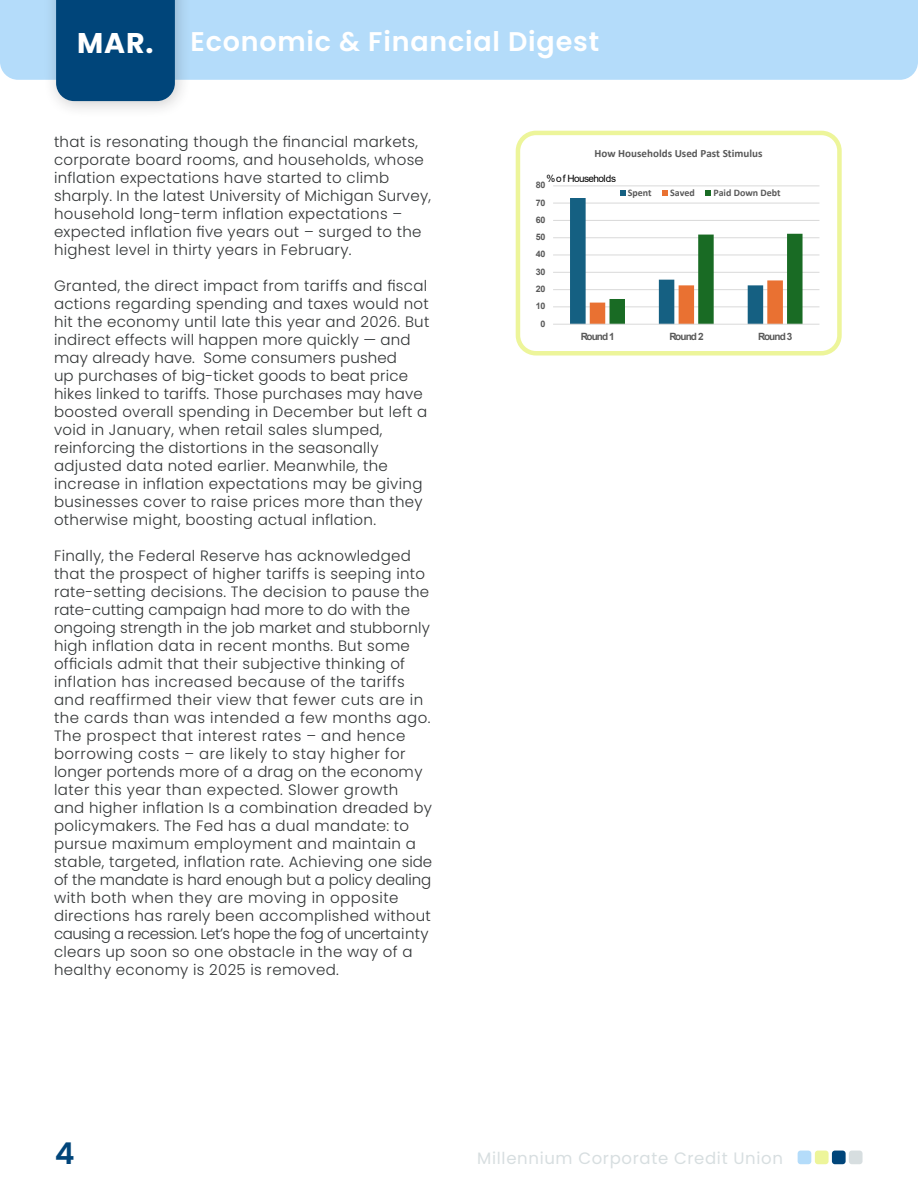
<style>
.page{position:relative;width:918px;height:1188px;background:#fff}
.page>*{position:absolute;margin:0;border:0;box-sizing:border-box;transform-origin:0 0}
.t1{font:600 30px "Poppins";color:#00457a}
.t2{font:700 28.5px "Poppins";color:#fff}
.t3{font:600 27px "Poppins";letter-spacing:.03em;color:#fff}
.t4{font:16.5px "Poppins";letter-spacing:.04em;color:#d7dee0}
.t5{font:300 15px/18px "Poppins";letter-spacing:.02em;color:#323536}
.t6{font:700 11.1px "Calibri";color:#595959}
.t7{font:700 10.05px "Calibri";color:#595959}
.t8{font:700 10.05px "Arial";letter-spacing:-.09em;color:#595959}
.t9{font:10.05px "Arial";letter-spacing:-.05em;color:#000}
.t10{font:700 9px "Arial";letter-spacing:-.05em;color:#595959}
</style>
<div class="page">
<div style="left:0;top:0;width:918px;height:80px;background:#b4dcfa"></div>
<div style="left:43px;top:0;width:150px;height:119px;background:#231f20;opacity:.22"></div>
<div style="left:56px;top:0;width:119px;height:101px;background:#00457a"></div>
<div style="left:798px;top:1151px;width:13px;height:13px;background:#b4dcfa;border-radius:3px"></div>
<div style="left:815px;top:1151px;width:14px;height:13px;background:#edf59a;border-radius:3px"></div>
<div style="left:832px;top:1151px;width:14px;height:13px;background:#00457a;border-radius:3px"></div>
<div style="left:849px;top:1151px;width:14px;height:13px;background:#d7dee0;border-radius:3px"></div>
<svg style="left:553px;top:185px;width:267px;height:140px"></svg>
<hr style="left:553px;top:306px;width:266px;height:1px;background:#d9d9d9">
<hr style="left:553px;top:289px;width:266px;height:1px;background:#d9d9d9">
<hr style="left:553px;top:272px;width:266px;height:1px;background:#d9d9d9">
<hr style="left:553px;top:255px;width:266px;height:1px;background:#d9d9d9">
<hr style="left:553px;top:237px;width:266px;height:1px;background:#d9d9d9">
<hr style="left:553px;top:220px;width:266px;height:1px;background:#d9d9d9">
<hr style="left:553px;top:203px;width:266px;height:1px;background:#d9d9d9">
<hr style="left:553px;top:185px;width:266px;height:1px;background:#d9d9d9">
<hr style="left:553px;top:324px;width:266px;height:1px;background:#d9d9d9">
<svg style="left:570px;top:190px;width:233px;height:134px"></svg>
<div style="left:516px;top:131px;width:326px;height:225px;border:4px solid #edf59a;border-radius:18px"></div>
<p class="t2" style="left:77px;top:27px;width:78px">MAR.</p>
<p class="t3" style="left:190px;top:25px;width:410px">Economic &amp; Financial Digest</p>
<p class="t5" style="left:54px;top:133px;width:379px">that is resonating though the financial markets, corporate board rooms, and households, whose inflation expectations have started to climb sharply. In the latest University of Michigan Survey, household long-term inflation expectations – expected inflation five years out – surged to the highest level in thirty years in February.</p>
<p class="t5" style="left:54px;top:277px;width:377px">Granted, the direct impact from tariffs and fiscal actions regarding spending and taxes would not hit the economy until late this year and 2026. But indirect effects will happen more quickly — and may already have. Some consumers pushed<br>up purchases of big-ticket goods to beat price hikes linked to tariffs. Those purchases may have boosted overall spending in December but left a void in January, when retail sales slumped,</p>
<p class="t5" style="left:54px;top:439px;width:326px">reinforcing the distortions in the seasonally</p>
<p class="t5" style="left:54px;top:457px;width:370px">adjusted data noted earlier. Meanwhile, the increase in inflation expectations may be giving businesses cover to raise prices more than they otherwise might, boosting actual inflation.</p>
<p class="t5" style="left:54px;top:547px;width:380px">Finally, the Federal Reserve has acknowledged that the prospect of higher tariffs is seeping into rate-setting decisions. The decision to pause the rate-cutting campaign had more to do with the ongoing strength in the job market and stubbornly high inflation data in recent months. But some officials admit that their subjective thinking of inflation has increased because of the tariffs and reaffirmed their view that fewer cuts are in the cards than was intended a few months ago.<br>The prospect that interest rates – and hence borrowing costs – are likely to stay higher for longer portends more of a drag on the economy later this year than expected. Slower growth and higher inflation Is a combination dreaded by policymakers. The Fed has a dual mandate: to pursue maximum employment and maintain a stable, targeted, inflation rate. Achieving one side of the mandate is hard enough but a policy dealing with both when they are moving in opposite</p>
<p class="t5" style="left:54px;top:907px;width:378px">directions has rarely been accomplished without causing a recession. Let’s hope the fog of uncertainty clears up soon so one obstacle in the way of a healthy economy is 2025 is removed.</p>
<p class="t6" style="left:594px;top:146px;width:170px">How Households Used Past Stimulus</p>
<p class="t7" style="left:628px;top:186px;width:26px">Spent</p>
<p class="t7" style="left:670px;top:186px;width:26px">Saved</p>
<p class="t7" style="left:713px;top:186px;width:69px">Paid Down Debt</p>
<p class="t9" style="left:547px;top:171px;width:71px">% o f Households</p>
<p class="t10" style="left:536px;top:179px;width:11px">80</p>
<p class="t10" style="left:536px;top:196px;width:11px">70</p>
<p class="t10" style="left:536px;top:213px;width:11px">60</p>
<p class="t10" style="left:536px;top:231px;width:11px">50</p>
<p class="t10" style="left:536px;top:248px;width:11px">40</p>
<p class="t10" style="left:536px;top:265px;width:11px">30</p>
<p class="t10" style="left:536px;top:283px;width:11px">20</p>
<p class="t10" style="left:536px;top:300px;width:11px">10</p>
<p class="t10" style="left:540px;top:317px;width:6px">0</p>
<p class="t8" style="left:581px;top:329px;width:36px">Round 1</p>
<p class="t8" style="left:670px;top:329px;width:36px">Round 2</p>
<p class="t8" style="left:758px;top:329px;width:36px">Round 3</p>
<p class="t1" style="left:55px;top:1136px;width:21px">4</p>
<p class="t4" style="left:477px;top:1149px;width:307px">Millennium Corporate Credit Union</p>
</div>
